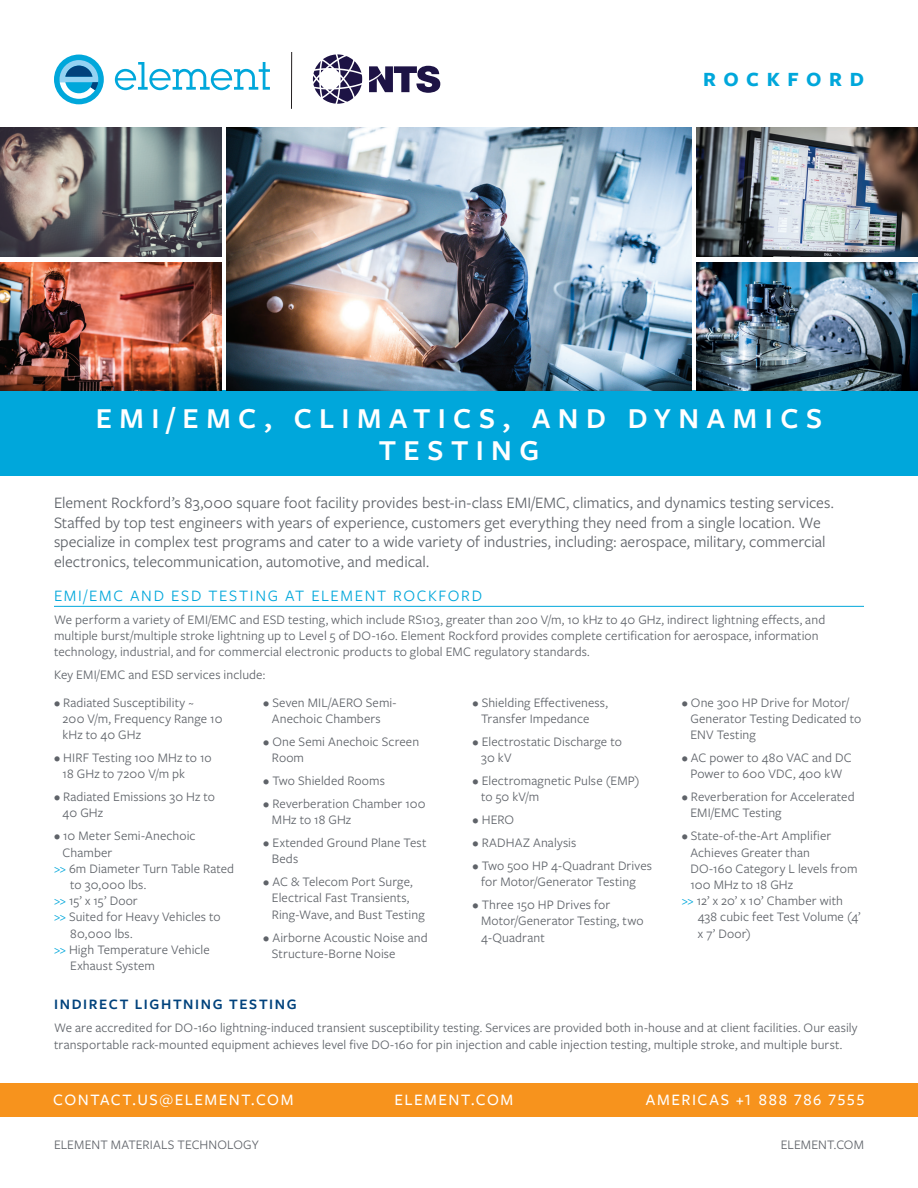
<style>
.page{position:relative;width:918px;height:1188px;background:#fff}
.page>*{position:absolute;margin:0;border:0;box-sizing:border-box;transform-origin:0 0}
.t1{font:600 30px/31.5px "Freight Sans Pro";letter-spacing:.25em;color:#fff;text-align:center}
.t2{font:700 21px "Freight Sans Pro";letter-spacing:.36em;color:#00a7db}
.t3{font:16.5px/19.8px "Freight Sans Pro";color:#5f6369}
.t4{font:500 16.5px "Freight Sans Pro";letter-spacing:.09em;color:#fff}
.SUBHEADS_UNDERLINED{font:16.5px "Freight Sans Pro";letter-spacing:.1em;color:#00a7db}
.t5{font:600 15px "Freight Sans Pro";letter-spacing:.11em;color:#01427c}
.t6{font:13.5px/16.2px "Freight Sans Pro";letter-spacing:.01em;color:#5f6369}
.s1{color:#00a7db}
</style>
<div class="page">
<div style="left:0;top:1083px;width:918px;height:34px;background:#f7931d"></div>
<svg style="left:115px;top:62px;width:155px;height:28px"></svg>
<div style="left:54px;top:55px;width:50px;height:49px;background:#00a7db;border-radius:50%"></div>
<svg style="left:60px;top:60px;width:38px;height:39px"></svg>
<svg style="left:369px;top:66px;width:71px;height:27px"></svg>
<svg style="left:313px;top:54px;width:49px;height:50px"></svg>
<hr style="left:291px;top:52px;width:1px;height:57px;background:#231f20">
<div style="left:0;top:391px;width:918px;height:85px;background:#00a7db"></div>
<img style="left:696px;top:128px;width:222px;height:128px">
<img style="left:696px;top:262px;width:222px;height:129px">
<img style="left:0;top:128px;width:222px;height:128px">
<img style="left:0;top:262px;width:222px;height:129px">
<img style="left:227px;top:128px;width:464px;height:263px">
<hr style="left:54px;top:606px;width:810px;height:1px;background:#00a7db">
<p class="t2" style="left:703px;top:64px;width:162px">ROCKFORD</p>
<p class="t1" style="left:96px;top:401px;width:728px">EMI/EMC, CLIMATICS, AND DYNAMICS<br>TESTING</p>
<p class="t3" style="left:54px;top:492px;width:781px">Element Rockford’s 83,000 square foot facility provides best-in-class EMI/EMC, climatics, and dynamics testing services.<br>Staffed by top test engineers with years of experience, customers get everything they need from a single location. We specialize in complex test programs and cater to a wide variety of industries, including: aerospace, military, commercial electronics, telecommunication, automotive, and medical.</p>
<p class="SUBHEADS_UNDERLINED" style="left:54px;top:584px;width:430px">EMI/EMC AND ESD TESTING AT ELEMENT ROCKFORD</p>
<p class="t6" style="left:54px;top:610px;width:773px">We perform a variety of EMI/EMC and ESD testing, which include RS103, greater than 200 V/m, 10 kHz to 40 GHz, indirect lightning effects, and multiple burst/multiple stroke lightning up to Level 5 of DO-160. Element Rockford provides complete certification for aerospace, information technology, industrial, and for commercial electronic products to global EMC regulatory standards.</p>
<p class="t6" style="left:54px;top:666px;width:213px">Key EMI/EMC and ESD services include:</p>
<p class="t6" style="left:63px;top:694px;width:161px;text-indent:-9px">• Radiated Susceptibility ~<br>200 V/m, Frequency Range 10 kHz to 40 GHz</p>
<p class="t6" style="left:63px;top:749px;width:151px;text-indent:-9px">• HIRF Testing 100 MHz to 1o<br>18 GHz to 7200 V/m pk</p>
<p class="t6" style="left:63px;top:788px;width:154px;text-indent:-9px">• Radiated Emissions 30 Hz to<br>40 GHz</p>
<p class="t6" style="left:63px;top:827px;width:135px;text-indent:-9px">• 10 Meter Semi-Anechoic<br>Chamber</p>
<p class="t6" style="left:70px;top:860px;width:166px;text-indent:-16px"><span class="s1">&gt;&gt;</span> 6m Diameter Turn Table Rated to 30,000 lbs.</p>
<p class="t6" style="left:54px;top:892px;width:85px"><span class="s1">&gt;&gt;</span> 15’ x 15’ Door</p>
<p class="t6" style="left:70px;top:908px;width:152px;text-indent:-16px"><span class="s1">&gt;&gt;</span> Suited for Heavy Vehicles to<br>80,000 lbs.</p>
<p class="t6" style="left:70px;top:941px;width:141px;text-indent:-16px"><span class="s1">&gt;&gt;</span> High Temperature Vehicle<br>Exhaust System</p>
<p class="t6" style="left:263px;top:694px;width:135px;text-align:center">• Seven MIL/AERO Semi-<br>Anechoic Chambers</p>
<p class="t6" style="left:272px;top:733px;width:149px;text-indent:-9px">• One Semi Anechoic Screen<br>Room</p>
<p class="t6" style="left:263px;top:772px;width:123px">• Two Shielded Rooms</p>
<p class="t6" style="left:272px;top:795px;width:155px;text-indent:-9px">• Reverberation Chamber 100<br>MHz to 18 GHz</p>
<p class="t6" style="left:272px;top:834px;width:156px;text-indent:-9px">• Extended Ground Plane Test<br>Beds</p>
<p class="t6" style="left:272px;top:873px;width:154px;text-indent:-9px">• AC &amp; Telecom Port Surge,<br>Electrical Fast Transients,<br>Ring-Wave, and Bust Testing</p>
<p class="t6" style="left:272px;top:929px;width:157px;text-indent:-9px">• Airborne Acoustic Noise and<br>Structure-Borne Noise</p>
<p class="t6" style="left:690px;top:694px;width:173px;text-indent:-9px">• One 300 HP Drive for Motor/<br>Generator Testing Dedicated to<br>ENV Testing</p>
<p class="t6" style="left:682px;top:749px;width:172px;text-align:center">• AC power to 480 VAC and DC<br>Power to 600 VDC, 400 kW</p>
<p class="t6" style="left:690px;top:788px;width:166px;text-indent:-9px">• Reverberation for Accelerated<br>EMI/EMC Testing</p>
<p class="t6" style="left:690px;top:827px;width:169px;text-indent:-9px">• State-of-the-Art Amplifier<br>Achieves Greater than<br>DO-160 Category L levels from<br>100 MHz to 18 GHz</p>
<p class="t6" style="left:698px;top:892px;width:164px;text-indent:-16px"><span class="s1">&gt;&gt;</span> 12’ x 20’ x 10’ Chamber with<br>438 cubic feet Test Volume (4’ x 7’ Door)</p>
<p class="t6" style="left:481px;top:694px;width:128px;text-indent:-9px">• Shielding Effectiveness,<br>Transfer Impedance</p>
<p class="t6" style="left:481px;top:733px;width:142px;text-indent:-9px">• Electrostatic Discharge to<br>30 kV</p>
<p class="t6" style="left:481px;top:772px;width:160px;text-indent:-9px">• Electromagnetic Pulse (EMP) to 50 kV/m</p>
<p class="t6" style="left:472px;top:811px;width:43px">• HERO</p>
<p class="t6" style="left:472px;top:834px;width:105px">• RADHAZ Analysis</p>
<p class="t6" style="left:472px;top:857px;width:181px;text-align:center">• Two 500 HP 4-Quadrant Drives for Motor/Generator Testing</p>
<p class="t6" style="left:481px;top:896px;width:164px;text-indent:-9px">• Three 150 HP Drives for<br>Motor/Generator Testing, two<br>4-Quadrant</p>
<p class="t5" style="left:54px;top:994px;width:244px">INDIRECT LIGHTNING TESTING</p>
<p class="t6" style="left:54px;top:1019px;width:805px">We are accredited for DO-160 lightning-induced transient susceptibility testing. Services are provided both in-house and at client facilities. Our easily transportable rack-mounted equipment achieves level five DO-160 for pin injection and cable injection testing, multiple stroke, and multiple burst.</p>
<p class="t4" style="left:53px;top:1088px;width:242px">CONTACT.US@ELEMENT.COM</p>
<p class="t4" style="left:395px;top:1088px;width:120px">ELEMENT.COM</p>
<p class="t4" style="left:646px;top:1088px;width:220px">AMERICAS +1 888 786 7555</p>
<p class="t6" style="left:54px;top:1136px;width:206px">ELEMENT MATERIALS TECHNOLOGY</p>
<p class="t6" style="left:781px;top:1136px;width:85px">ELEMENT.COM</p>
</div>
